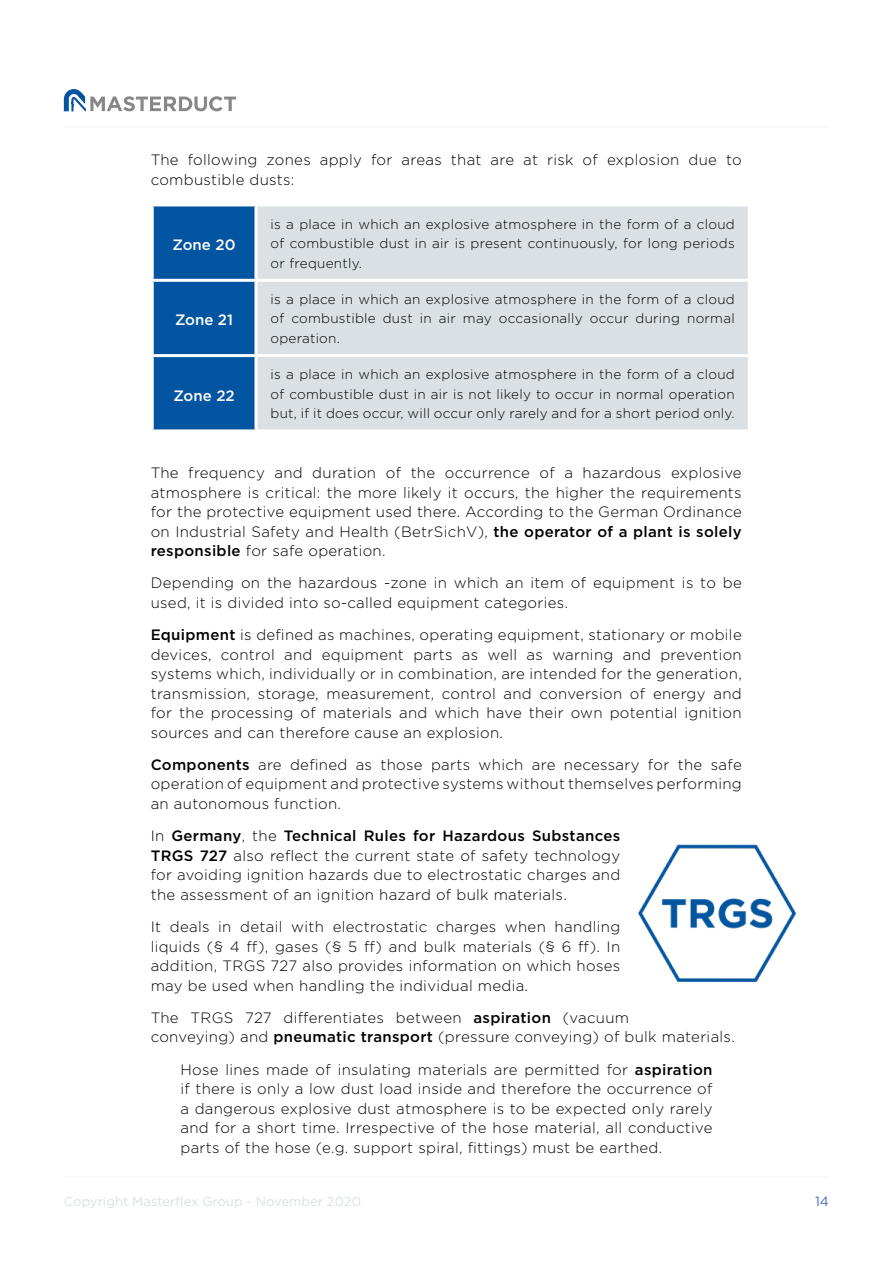
<style>
.page{position:relative;width:893px;height:1263px;background:#fff}
.page>*{position:absolute;margin:0;border:0;box-sizing:border-box;transform-origin:0 0}
.t1{font:300 15px/19.5px "Gotham";letter-spacing:.02em;color:#000;text-align:justify}
.t2{font:500 15px "Gotham";color:#fff}
.t3{font:300 13.5px/19.5px "Gotham";letter-spacing:.02em;color:#000;text-align:justify}
.t4{font:13.5px "Gotham";color:#496fb4}
.t5{font:13.05px "Gotham";color:#dae0e3}
.s1{font-weight:500}
</style>
<div class="page">
<svg style="left:64px;top:89px;width:172px;height:22px"></svg>
<img style="left:638px;top:844px;width:159px;height:138px">
<div style="left:154px;top:206px;width:100px;height:223px;background:#0354a1"></div>
<div style="left:257px;top:206px;width:491px;height:223px;background:#dae0e3"></div>
<hr style="left:151px;top:279px;width:105px;height:3px;background:#fff">
<hr style="left:256px;top:279px;width:495px;height:3px;background:#fff">
<hr style="left:151px;top:354px;width:105px;height:3px;background:#fff">
<hr style="left:256px;top:354px;width:495px;height:3px;background:#fff">
<hr style="left:64px;top:126px;width:765px;height:2px;background:#f6f7f8">
<hr style="left:64px;top:1176px;width:765px;height:1px;background:#f6f7f8">
<p class="t1" style="left:151px;top:150px;width:592px">The following zones apply for areas that are at risk of explosion due to combustible dusts:</p>
<p class="t2" style="left:173px;top:235px;width:64px">Zone 20</p>
<p class="t2" style="left:175px;top:310px;width:60px">Zone 21</p>
<p class="t2" style="left:173px;top:385px;width:63px">Zone 22</p>
<p class="t3" style="left:270px;top:214px;width:466px">is a place in which an explosive atmosphere in the form of a cloud of combustible dust in air is present continuously, for long periods or frequently.</p>
<p class="t3" style="left:270px;top:289px;width:466px">is a place in which an explosive atmosphere in the form of a cloud of combustible dust in air may occasionally occur during normal operation.</p>
<p class="t3" style="left:270px;top:364px;width:466px">is a place in which an explosive atmosphere in the form of a cloud of combustible dust in air is not likely to occur in normal operation but, if it does occur, will occur only rarely and for a short period only.</p>
<p class="t1" style="left:151px;top:463px;width:592px">The frequency and duration of the occurrence of a hazardous explosive atmosphere is critical: the more likely it occurs, the higher the requirements for the protective equipment used there. According to the German Ordinance on Industrial Safety and Health (BetrSichV), <span class="s1">the operator of a plant is solely responsible</span> for safe operation.</p>
<p class="t1" style="left:151px;top:573px;width:593px">Depending on the hazardous -zone in which an item of equipment is to be used, it is divided into so-called equipment categories.</p>
<p class="t1" style="left:151px;top:625px;width:593px"><span class="s1">Equipment</span> is defined as machines, operating equipment, stationary or mobile devices, control and equipment parts as well as warning and prevention systems which, individually or in combination, are intended for the generation, transmission, storage, measurement, control and conversion of energy and for the processing of materials and which have their own potential ignition sources and can therefore cause an explosion.</p>
<p class="t1" style="left:151px;top:754px;width:593px"><span class="s1">Components</span> are defined as those parts which are necessary for the safe operation of equipment and protective systems without themselves performing an autonomous function.</p>
<p class="t1" style="left:151px;top:826px;width:471px">In <span class="s1">Germany</span>, the <span class="s1">Technical Rules for Hazardous Substances TRGS 727</span> also reflect the current state of safety technology for avoiding ignition hazards due to electrostatic charges and the assessment of an ignition hazard of bulk materials.</p>
<p class="t1" style="left:151px;top:916px;width:471px">It deals in detail with electrostatic charges when handling liquids (§ 4 ff), gases (§ 5 ff) and bulk materials (§ 6 ff). In addition, TRGS 727 also provides information on which hoses may be used when handling the individual media.</p>
<p class="t1" style="left:151px;top:1007px;width:586px">The TRGS 727 differentiates between <span class="s1">aspiration</span> (vacuum<br>conveying) and <span class="s1">pneumatic transport</span> (pressure conveying) of bulk materials.</p>
<p class="t1" style="left:180px;top:1059px;width:534px">Hose lines made of insulating materials are permitted for <span class="s1">aspiration </span>if there is only a low dust load inside and therefore the occurrence of a dangerous explosive dust atmosphere is to be expected only rarely and for a short time. Irrespective of the hose material, all conductive parts of the hose (e.g. support spiral, fittings) must be earthed.</p>
<p class="t5" style="left:64px;top:1193px;width:299px">Copyright Masterflex Group - November 2020</p>
<p class="t4" style="left:815px;top:1192px;width:15px">14</p>
</div>
